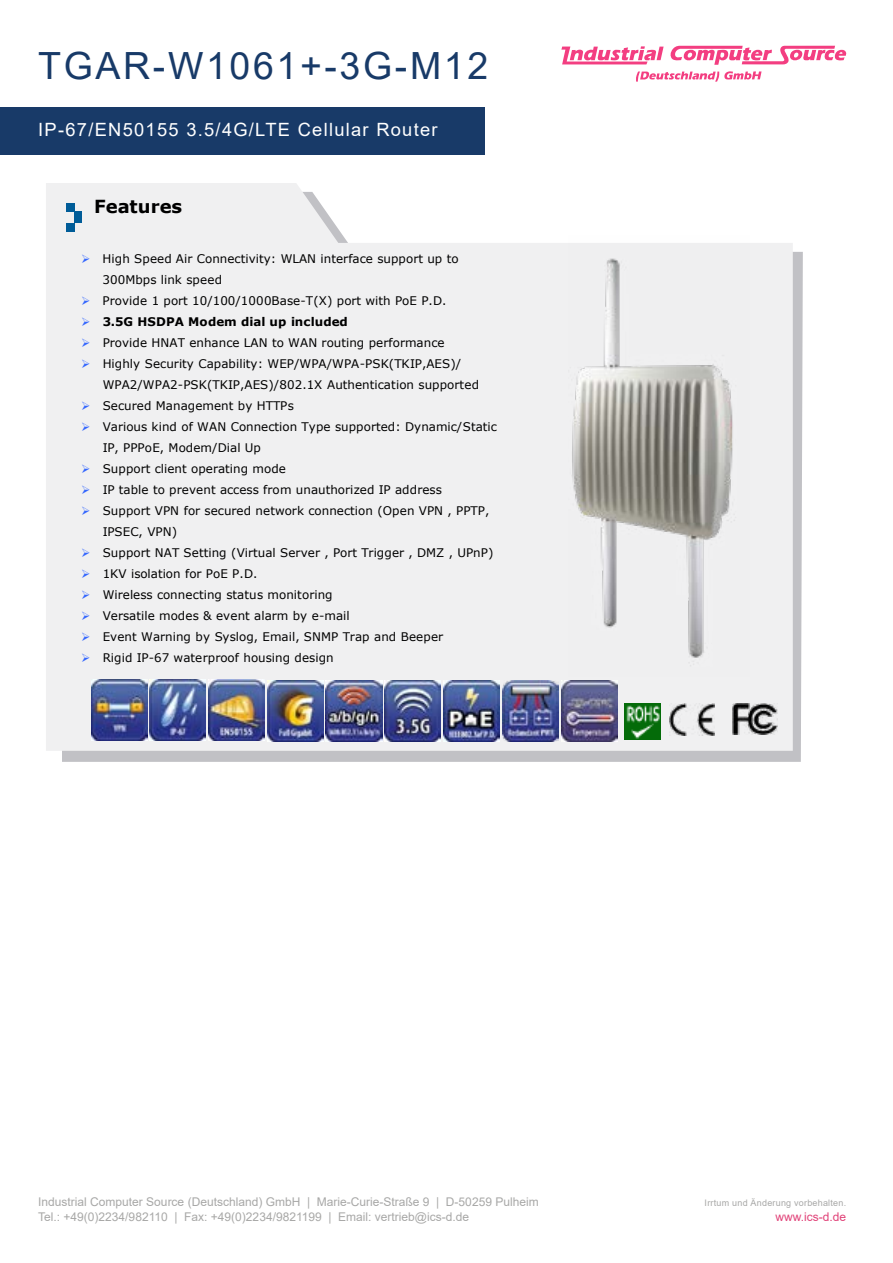
<style>
.page{position:relative;width:893px;height:1263px;background:#fff}
.page>*{position:absolute;margin:0;border:0;box-sizing:border-box;transform-origin:0 0}
.t1{font:37.5px "Arial";letter-spacing:.07em;color:#183a68}
.t2{font:18.3px "Arial";letter-spacing:.07em;color:#fff}
.t3{font:700 18px "Verdana";color:#000}
.t4{font:12px "Arial";color:#a8a8a7}
.t5{font:12px "Arial";color:#e14379}
.t6{font:11.85px/20.9px "Verdana";color:#000}
.t7{font:700 11.85px "Verdana";color:#000}
.t8{font:9px "Arial";letter-spacing:.025em;color:#a8a8a7}
.s1{color:#36f}
</style>
<div class="page">
<svg style="left:561px;top:46px;width:285px;height:19px"></svg>
<svg style="left:636px;top:71px;width:125px;height:11px"></svg>
<div style="left:0;top:108px;width:484px;height:47px;background:#183a68"></div>
<div style="left:62px;top:252px;width:741px;height:510px;background:#c1c1c5"></div>
<svg style="left:46px;top:183px;width:747px;height:568px;fill:#f0f0f1"></svg>
<div style="left:66px;top:203px;width:8px;height:9px;background:#005c98"></div>
<div style="left:74px;top:212px;width:8px;height:11px;background:#005c98"></div>
<div style="left:66px;top:223px;width:8px;height:9px;background:#005c98"></div>
<img style="left:625px;top:703px;width:36px;height:36px">
<img style="left:670px;top:703px;width:45px;height:32px">
<img style="left:733px;top:703px;width:45px;height:31px">
<img style="left:502px;top:680px;width:56px;height:61px">
<img style="left:267px;top:680px;width:56px;height:61px">
<img style="left:443px;top:680px;width:57px;height:61px">
<img style="left:326px;top:681px;width:56px;height:60px">
<img style="left:208px;top:680px;width:56px;height:60px">
<img style="left:149px;top:680px;width:57px;height:61px">
<img style="left:569px;top:235px;width:181px;height:442px">
<img style="left:561px;top:680px;width:56px;height:61px">
<img style="left:92px;top:680px;width:55px;height:61px">
<img style="left:384px;top:681px;width:57px;height:60px">
<h1 class="t1" style="left:38px;top:40px;width:451px">TGAR-W1061+-3G-M12</h1>
<h2 class="t2" style="left:38px;top:117px;width:401px">IP-67/EN50155 3.5/4G/LTE Cellular Router</h2>
<h3 class="t3" style="left:94px;top:193px;width:90px">Features</h3>
<p class="t6" style="left:103px;top:248px;width:358px;text-indent:-22px"><span class="s1">➢</span> High Speed Air Connectivity: WLAN interface support up to<br>300Mbps link speed</p>
<p class="t6" style="left:81px;top:290px;width:367px"><span class="s1">➢</span> Provide 1 port 10/100/1000Base-T(X) port with PoE P.D.</p>
<p class="t7" style="left:81px;top:313px;width:268px"><span class="s1">➢</span> 3.5G HSDPA Modem dial up included</p>
<p class="t6" style="left:81px;top:332px;width:365px"><span class="s1">➢</span> Provide HNAT enhance LAN to WAN routing performance</p>
<p class="t6" style="left:103px;top:353px;width:378px;text-indent:-22px"><span class="s1">➢</span> Highly Security Capability: WEP/WPA/WPA-PSK(TKIP,AES)/<br>WPA2/WPA2-PSK(TKIP,AES)/802.1X Authentication supported</p>
<p class="t6" style="left:81px;top:395px;width:214px"><span class="s1">➢</span> Secured Management by HTTPs</p>
<p class="t6" style="left:103px;top:416px;width:396px;text-indent:-22px"><span class="s1">➢</span> Various kind of WAN Connection Type supported: Dynamic/Static<br>IP, PPPoE, Modem/Dial Up</p>
<p class="t6" style="left:81px;top:458px;width:206px"><span class="s1">➢</span> Support client operating mode</p>
<p class="t6" style="left:81px;top:479px;width:362px"><span class="s1">➢</span> IP table to prevent access from unauthorized IP address</p>
<p class="t6" style="left:103px;top:500px;width:388px;text-indent:-22px"><span class="s1">➢</span> Support VPN for secured network connection (Open VPN , PPTP,<br>IPSEC, VPN)</p>
<p class="t6" style="left:81px;top:542px;width:414px"><span class="s1">➢</span> Support NAT Setting (Virtual Server , Port Trigger , DMZ , UPnP)</p>
<p class="t6" style="left:81px;top:563px;width:178px"><span class="s1">➢</span> 1KV isolation for PoE P.D.</p>
<p class="t6" style="left:81px;top:584px;width:253px"><span class="s1">➢</span> Wireless connecting status monitoring</p>
<p class="t6" style="left:81px;top:605px;width:270px"><span class="s1">➢</span> Versatile modes &amp; event alarm by e-mail</p>
<p class="t6" style="left:81px;top:626px;width:364px"><span class="s1">➢</span> Event Warning by Syslog, Email, SNMP Trap and Beeper</p>
<p class="t6" style="left:81px;top:647px;width:254px"><span class="s1">➢</span> Rigid IP-67 waterproof housing design</p>
<p class="t4" style="left:38px;top:1194px;width:502px">Industrial Computer Source (Deutschland) GmbH | Marie-Curie-Straße 9 | D-50259 Pulheim</p>
<p class="t8" style="left:705px;top:1197px;width:143px">Irrtum und Änderung vorbehalten.</p>
<p class="t4" style="left:38px;top:1208px;width:432px">Tel.: +49(0)2234/982110 | Fax: +49(0)2234/9821199 | Email: vertrieb@ics-d.de</p>
<p class="t5" style="left:775px;top:1208px;width:72px">www.ics-d.de</p>
</div>
